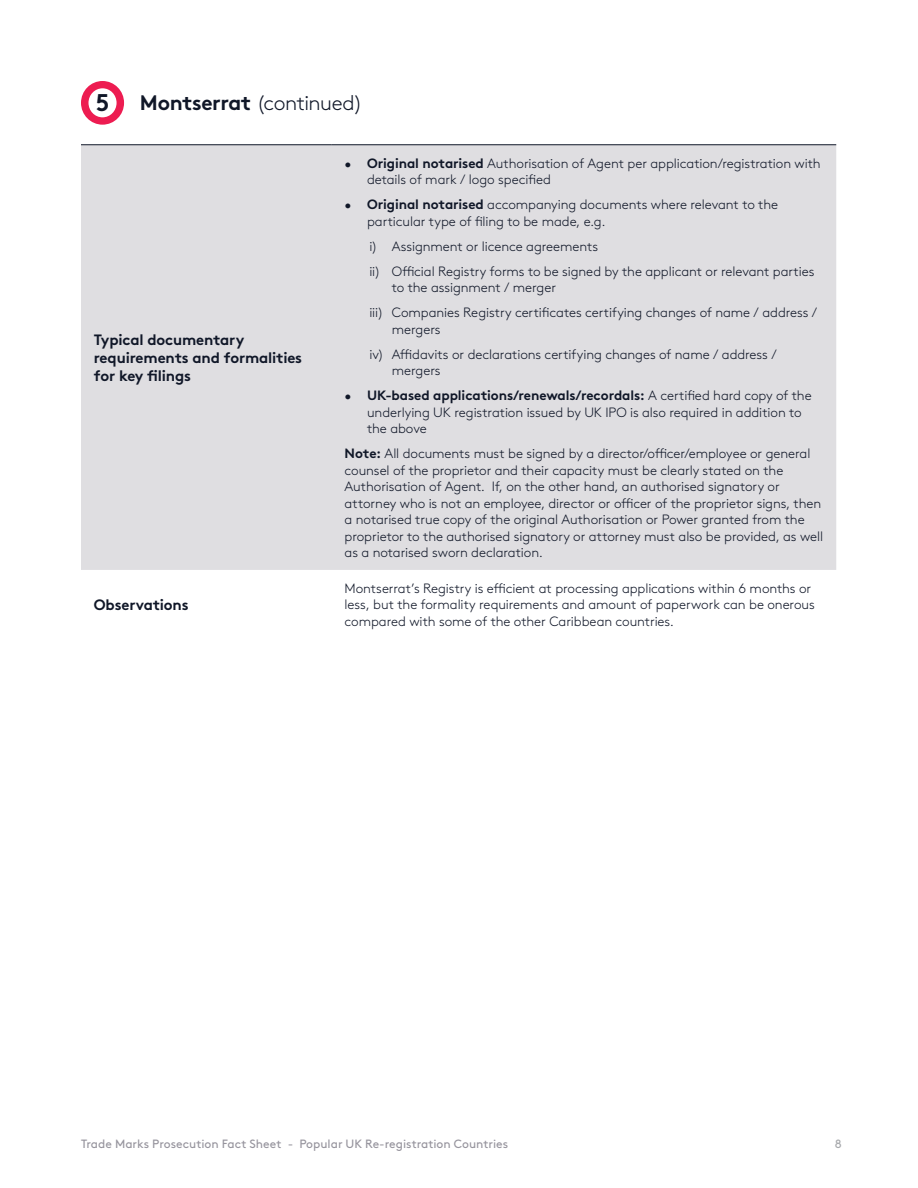
<style>
.page{position:relative;width:918px;height:1188px;background:#fff}
.page>*{position:absolute;margin:0;border:0;box-sizing:border-box;transform-origin:0 0}
.t1{font:700 24.15px "Brown Std";color:#101728}
.t2{font:300 21px "Brown Std";letter-spacing:-.025em;color:#101728}
.t3{font:700 15px/18px "Brown Std";letter-spacing:-.01em;color:#101728}
.t4{font:300 13.5px/16.5px "Brown Std";letter-spacing:-.005em;color:#101728}
.t5{font:12px "Brown Std";color:#96949d}
.t6{font:12px "Brown Std";color:#a7a9ac}
.s1{font-weight:700}
</style>
<div class="page">
<svg style="left:81px;top:81px;width:43px;height:44px"></svg>
<div style="left:81px;top:145px;width:755px;height:425px;background:#dfdee1"></div>
<hr style="left:81px;top:144px;width:251px;height:1px;background:#101728">
<hr style="left:332px;top:144px;width:504px;height:1px;background:#101728">
<h1 class="t1" style="left:96px;top:88px;width:15px">5</h1>
<h2 class="t2" style="left:140px;top:91px;width:224px"><span class="s1">Montserrat</span> (continued)</h2>
<p class="t3" style="left:94px;top:331px;width:210px">Typical documentary requirements and formalities for key filings</p>
<p class="t3" style="left:94px;top:596px;width:96px">Observations</p>
<p class="t4" style="left:367px;top:155px;width:455px;text-indent:-23px">• <span class="s1">Original notarised</span> Authorisation of Agent per application/registration with details of mark / logo specified</p>
<p class="t4" style="left:367px;top:196px;width:413px;text-indent:-23px">• <span class="s1">Original notarised</span> accompanying documents where relevant to the particular type of filing to be made, e.g.</p>
<p class="t4" style="left:369px;top:234px;width:447px;line-height:25px">i) Assignment or licence agreements<br>ii) Official Registry forms to be signed by the applicant or relevant parties</p>
<p class="t4" style="left:369px;top:275px;width:449px;line-height:25px;text-indent:23px">to the assignment / merger<br>iii) Companies Registry certificates certifying changes of name / address /</p>
<p class="t4" style="left:369px;top:317px;width:409px;line-height:25px;text-indent:23px">mergers<br>iv) Affidavits or declarations certifying changes of name / address /</p>
<p class="t4" style="left:392px;top:362px;width:50px">mergers</p>
<p class="t4" style="left:367px;top:387px;width:446px;text-indent:-23px">• <span class="s1">UK-based applications/renewals/recordals:</span> A certified hard copy of the underlying UK registration issued by UK IPO is also required in addition to the above</p>
<p class="t4" style="left:345px;top:445px;width:480px"><span class="s1">Note:</span> All documents must be signed by a director/officer/employee or general counsel of the proprietor and their capacity must be clearly stated on the Authorisation of Agent. If, on the other hand, an authorised signatory or attorney who is not an employee, director or officer of the proprietor signs, then a notarised true copy of the original Authorisation or Power granted from the proprietor to the authorised signatory or attorney must also be provided, as well as a notarised sworn declaration.</p>
<p class="t4" style="left:345px;top:580px;width:472px">Montserrat’s Registry is efficient at processing applications within 6 months or less, but the formality requirements and amount of paperwork can be onerous compared with some of the other Caribbean countries.</p>
<p class="t5" style="left:81px;top:1136px;width:429px">Trade Marks Prosecution Fact Sheet - Popular UK Re-registration Countries</p>
<p class="t6" style="left:835px;top:1136px;width:8px">8</p>
</div>
